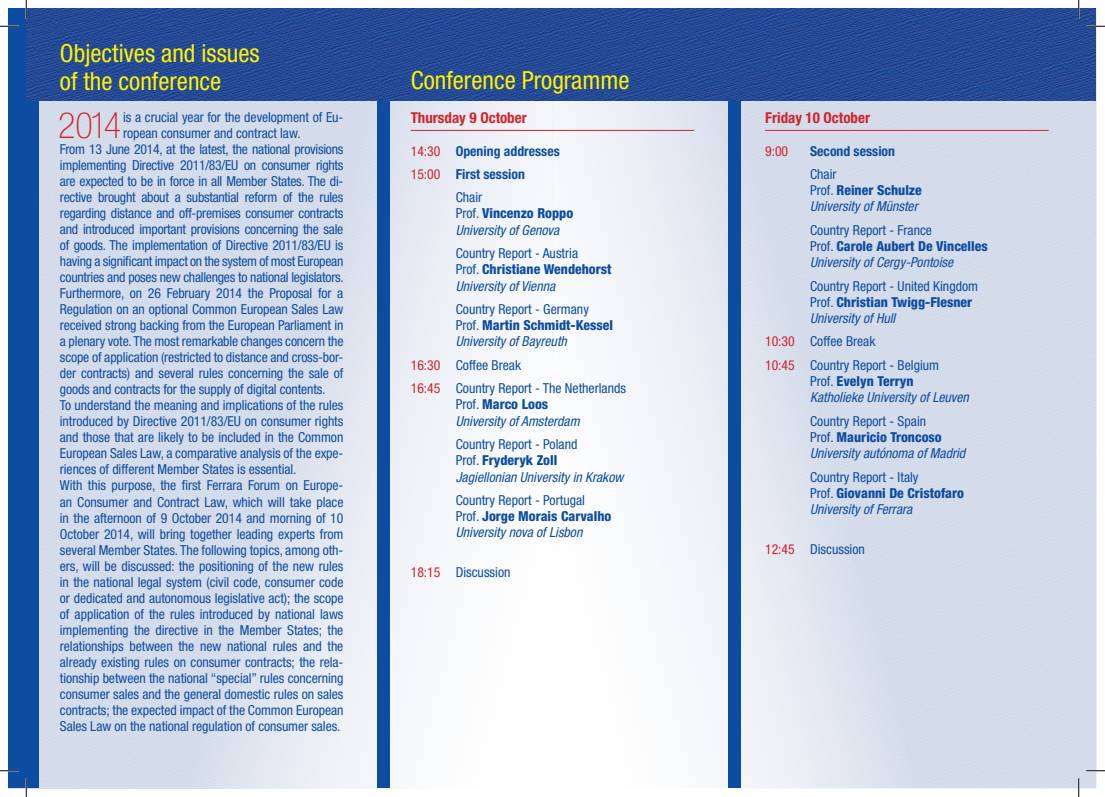
<style>
.page{position:relative;width:1105px;height:797px;background:#fff}
.page>*{position:absolute;margin:0;border:0;box-sizing:border-box;transform-origin:0 0}
.t1{font:100 condensed 36.12px "Helvetica Neue";color:#d1232a}
.t2{font:condensed 25px/27.5px "Helvetica Neue";color:#fff101}
.t3{font:700 condensed 15px "Helvetica Neue";color:#d1232a}
.t4{font:condensed 13.75px/16.2px "Helvetica Neue";letter-spacing:-.005em;color:#0d4da1}
.t5{font:italic condensed 13.75px/16.2px "Helvetica Neue";color:#0d4da1}
.t6{font:700 condensed 13.75px "Helvetica Neue";color:#0d4da1}
.t7{font:condensed 13.75px "Helvetica Neue";color:#d1232a}
.s1{font-weight:400;color:#d1232a}
.s2{font-style:normal}
.s3{font-weight:800;font-style:normal}
.s4{font-weight:800}
.s5{font-style:italic}
.s6{color:#d1232a}
</style>
<div class="page">
<img style="left:39px;top:101px;width:1057px;height:687px">
<div style="left:9px;top:9px;width:30px;height:779px;background:#0d4da1"></div>
<div style="left:377px;top:9px;width:12px;height:779px;background:#0d4da1"></div>
<div style="left:728px;top:9px;width:12px;height:779px;background:#0d4da1"></div>
<img style="left:26px;top:9px;width:1070px;height:92px">
<hr style="left:411px;top:130px;width:283px;height:1px;background:#d1232a">
<hr style="left:765px;top:130px;width:283px;height:1px;background:#d1232a">
<svg style="left:0;top:25px;width:19px;height:2px"></svg>
<svg style="left:1086px;top:25px;width:19px;height:2px"></svg>
<svg style="left:0;top:770px;width:19px;height:1px"></svg>
<svg style="left:1086px;top:770px;width:19px;height:1px"></svg>
<svg style="left:25px;top:0;width:2px;height:19px"></svg>
<svg style="left:25px;top:778px;width:2px;height:19px"></svg>
<svg style="left:1078px;top:0;width:1px;height:19px"></svg>
<svg style="left:1078px;top:778px;width:1px;height:19px"></svg>
<h2 class="t2" style="left:60px;top:40px;width:201px">Objectives and issues of the conference</h2>
<h1 class="t1" style="left:58px;top:105px;width:65px">2014</h1>
<p class="t4" style="left:123px;top:109px;width:222px">is a crucial year for the development of Eu-</p>
<p class="t4" style="left:123px;top:125px;width:179px">ropean consumer and contract law.</p>
<p class="t4" style="left:60px;top:141px;width:285px">From 13 June 2014, at the latest, the national provisions</p>
<p class="t4" style="left:60px;top:157px;width:285px">implementing Directive 2011/83/EU on consumer rights</p>
<p class="t4" style="left:60px;top:173px;width:285px">are expected to be in force in all Member States. The di-</p>
<p class="t4" style="left:60px;top:189px;width:285px">rective brought about a substantial reform of the rules</p>
<p class="t4" style="left:60px;top:205px;width:285px">regarding distance and off-premises consumer contracts</p>
<p class="t4" style="left:60px;top:221px;width:285px">and introduced important provisions concerning the sale</p>
<p class="t4" style="left:60px;top:237px;width:285px">of goods. The implementation of Directive 2011/83/EU is</p>
<p class="t4" style="left:60px;top:253px;width:285px">having a significant impact on the system of most European</p>
<p class="t4" style="left:60px;top:269px;width:285px">countries and poses new challenges to national legislators.</p>
<p class="t4" style="left:60px;top:285px;width:285px">Furthermore, on 26 February 2014 the Proposal for a</p>
<p class="t4" style="left:60px;top:301px;width:285px">Regulation on an optional Common European Sales Law</p>
<p class="t4" style="left:60px;top:317px;width:285px">received strong backing from the European Parliament in</p>
<p class="t4" style="left:60px;top:333px;width:285px">a plenary vote. The most remarkable changes concern the</p>
<p class="t4" style="left:60px;top:349px;width:285px">scope of application (restricted to distance and cross-bor-</p>
<p class="t4" style="left:60px;top:365px;width:285px">der contracts) and several rules concerning the sale of</p>
<p class="t4" style="left:60px;top:381px;width:267px">goods and contracts for the supply of digital contents.</p>
<p class="t4" style="left:60px;top:397px;width:285px">To understand the meaning and implications of the rules</p>
<p class="t4" style="left:60px;top:413px;width:285px">introduced by Directive 2011/83/EU on consumer rights</p>
<p class="t4" style="left:60px;top:429px;width:285px">and those that are likely to be included in the Common</p>
<p class="t4" style="left:60px;top:445px;width:285px">European Sales Law, a comparative analysis of the expe-</p>
<p class="t4" style="left:60px;top:461px;width:238px">riences of different Member States is essential.</p>
<p class="t4" style="left:60px;top:477px;width:285px">With this purpose, the first Ferrara Forum on Europe-</p>
<p class="t4" style="left:60px;top:493px;width:285px">an Consumer and Contract Law, which will take place</p>
<p class="t4" style="left:60px;top:509px;width:285px">in the afternoon of 9 October 2014 and morning of 10</p>
<p class="t4" style="left:60px;top:525px;width:285px">October 2014, will bring together leading experts from</p>
<p class="t4" style="left:60px;top:541px;width:285px">several Member States. The following topics, among oth-</p>
<p class="t4" style="left:60px;top:557px;width:285px">ers, will be discussed: the positioning of the new rules</p>
<p class="t4" style="left:60px;top:573px;width:285px">in the national legal system (civil code, consumer code</p>
<p class="t4" style="left:60px;top:589px;width:285px">or dedicated and autonomous legislative act); the scope</p>
<p class="t4" style="left:60px;top:605px;width:285px">of application of the rules introduced by national laws</p>
<p class="t4" style="left:60px;top:621px;width:285px">implementing the directive in the Member States; the</p>
<p class="t4" style="left:60px;top:637px;width:285px">relationships between the new national rules and the</p>
<p class="t4" style="left:60px;top:653px;width:285px">already existing rules on consumer contracts; the rela-</p>
<p class="t4" style="left:60px;top:669px;width:285px">tionship between the national “special” rules concerning</p>
<p class="t4" style="left:60px;top:685px;width:285px">consumer sales and the general domestic rules on sales</p>
<p class="t4" style="left:60px;top:701px;width:285px">contracts; the expected impact of the Common European</p>
<p class="t4" style="left:60px;top:717px;width:282px">Sales Law on the national regulation of consumer sales.</p>
<h2 class="t2" style="left:411px;top:67px;width:220px">Conference Programme</h2>
<p class="t3" style="left:411px;top:109px;width:117px">Thursday 9 October</p>
<p class="t6" style="left:411px;top:142px;width:151px"><span class="s1">14:30</span> Opening addresses</p>
<p class="t6" style="left:411px;top:166px;width:116px"><span class="s1">15:00</span> First session</p>
<p class="t4" style="left:456px;top:189px;width:28px">Chair</p>
<p class="t5" style="left:456px;top:205px;width:119px"><span class="s2">Prof.</span> <span class="s3">Vincenzo Roppo<br></span>University of Genova</p>
<p class="t4" style="left:456px;top:245px;width:157px">Country Report - Austria<br>Prof. <span class="s4">Christiane Wendehorst<br></span><span class="s5">University of Vienna</span></p>
<p class="t4" style="left:456px;top:301px;width:159px">Country Report - Germany<br>Prof. <span class="s4">Martin Schmidt-Kessel<br></span><span class="s5">University of Bayreuth</span></p>
<p class="t4" style="left:411px;top:353px;width:217px;line-height:23.4px"><span class="s6">16:30</span> Coffee Break<br><span class="s6">16:45</span> Country Report - The Netherlands</p>
<p class="t5" style="left:456px;top:396px;width:125px"><span class="s2">Prof.</span> <span class="s3">Marco Loos<br></span>University of Amsterdam</p>
<p class="t5" style="left:456px;top:436px;width:169px"><span class="s2">Country Report - Poland<br>Prof.</span> <span class="s3">Fryderyk Zoll<br></span>Jagiellonian University in Krakow</p>
<p class="t4" style="left:456px;top:492px;width:157px">Country Report - Portugal<br>Prof. <span class="s4">Jorge Morais Carvalho<br></span><span class="s5">University nova of Lisbon</span></p>
<p class="t4" style="left:411px;top:564px;width:101px"><span class="s6">18:15</span> Discussion</p>
<p class="t3" style="left:765px;top:109px;width:106px">Friday 10 October</p>
<p class="t7" style="left:765px;top:143px;width:25px">9:00</p>
<p class="t6" style="left:810px;top:142px;width:86px">Second session</p>
<p class="t5" style="left:810px;top:166px;width:113px"><span class="s2">Chair<br>Prof.</span> <span class="s3">Reiner Schulze<br></span>University of Münster</p>
<p class="t5" style="left:810px;top:222px;width:179px"><span class="s2">Country Report - France<br>Prof.</span> <span class="s3">Carole Aubert De Vincelles<br></span>University of Cergy-Pontoise</p>
<p class="t4" style="left:810px;top:277px;width:169px">Country Report - United Kingdom<br>Prof. <span class="s4">Christian Twigg-Flesner<br></span><span class="s5">University of Hull</span></p>
<p class="t4" style="left:765px;top:330px;width:176px;line-height:23.4px"><span class="s6">10:30</span> Coffee Break<br><span class="s6">10:45</span> Country Report - Belgium</p>
<p class="t5" style="left:810px;top:373px;width:160px"><span class="s2">Prof.</span> <span class="s3">Evelyn Terryn<br></span>Katholieke University of Leuven</p>
<p class="t5" style="left:810px;top:412px;width:157px"><span class="s2">Country Report - Spain<br>Prof.</span> <span class="s3">Mauricio Troncoso<br></span>University autónoma of Madrid</p>
<p class="t4" style="left:810px;top:468px;width:155px">Country Report - Italy<br>Prof. <span class="s4">Giovanni De Cristofaro<br></span><span class="s5">University of Ferrara</span></p>
<p class="t4" style="left:765px;top:540px;width:101px"><span class="s6">12:45</span> Discussion</p>
</div>
